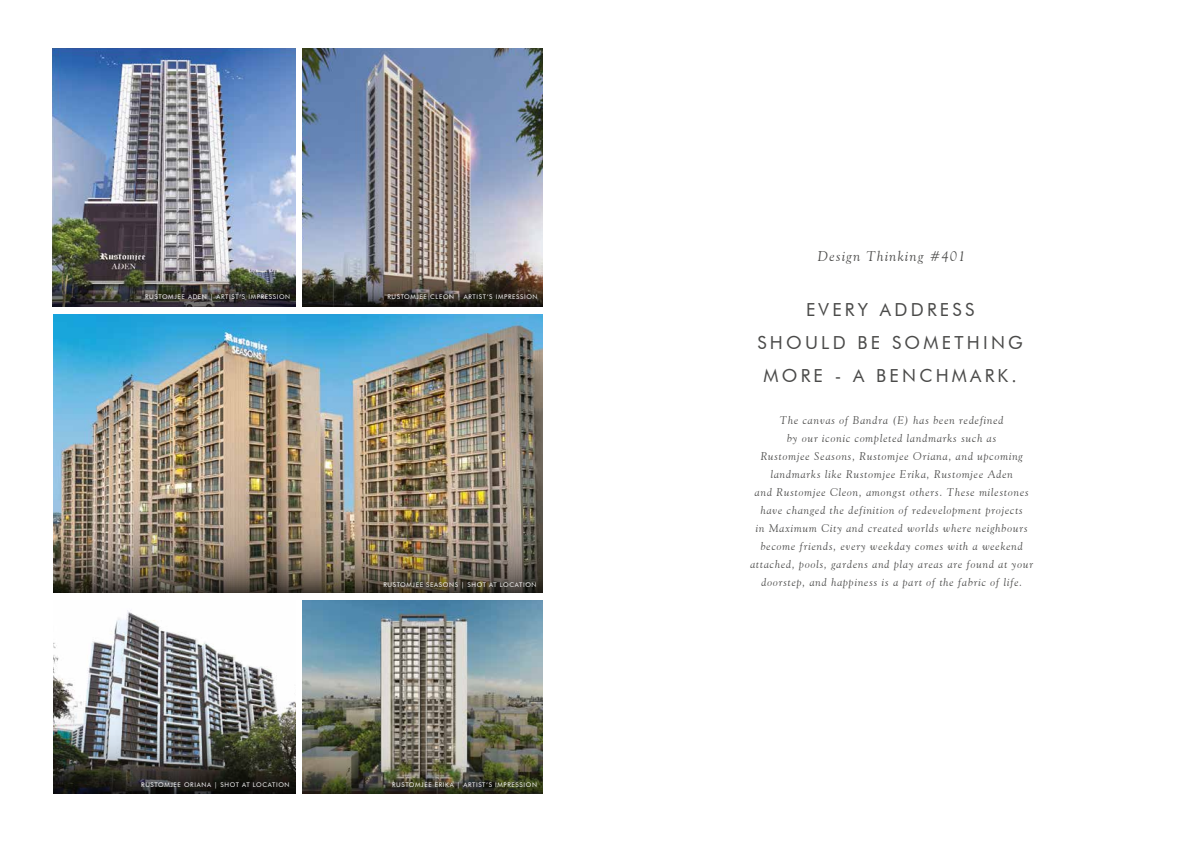
<style>
.page{position:relative;width:1191px;height:842px;background:#fff}
.page>*{position:absolute;margin:0;border:0;box-sizing:border-box;transform-origin:0 0}
.t1{font:18px/33px "Futura BT";letter-spacing:.18em;color:#4a4a49;text-align:center}
.t2{font:italic 14px "Goudy Old Style BT";letter-spacing:.1em;color:#4a4a49}
.t3{font:italic 11px/18px "Goudy Old Style BT";letter-spacing:.08em;color:#4a4a49;text-align:center}
.t4{font:6.4px "Futura BT";letter-spacing:.1em;color:#fff}
</style>
<div class="page">
<img style="left:52px;top:48px;width:244px;height:213px">
<img style="left:52px;top:261px;width:244px;height:46px">
<img style="left:303px;top:48px;width:240px;height:214px">
<img style="left:303px;top:262px;width:240px;height:45px">
<img style="left:53px;top:610px;width:223px;height:91px">
<img style="left:53px;top:701px;width:243px;height:93px">
<img style="left:53px;top:314px;width:490px;height:181px">
<img style="left:53px;top:495px;width:490px;height:98px">
<img style="left:303px;top:600px;width:240px;height:147px">
<img style="left:303px;top:747px;width:240px;height:47px">
<p class="t4" style="left:145px;top:293px;width:146px">RUSTOMJEE ADEN | ARTIST’S IMPRESSION</p>
<p class="t4" style="left:387px;top:293px;width:152px">RUSTOMJEE CLEON | ARTIST’S IMPRESSION</p>
<p class="t4" style="left:141px;top:780px;width:150px">RUSTOMJEE ORIANA | SHOT AT LOCATION</p>
<p class="t4" style="left:383px;top:581px;width:155px">RUSTOMJEE SEASONS | SHOT AT LOCATION</p>
<p class="t4" style="left:392px;top:780px;width:146px">RUSTOMJEE ERIKA | ARTIST’S IMPRESSION</p>
<p class="t2" style="left:818px;top:247px;width:149px">Design Thinking #401</p>
<h1 class="t1" style="left:757px;top:293px;width:267px">EVERY ADDRESS<br>SHOULD BE SOMETHING<br>MORE - A BENCHMARK.</h1>
<p class="t3" style="left:750px;top:411px;width:284px">The canvas of Bandra (E) has been redefined<br>by our iconic completed landmarks such as<br>Rustomjee Seasons, Rustomjee Oriana, and upcoming landmarks like Rustomjee Erika, Rustomjee Aden<br>and Rustomjee Cleon, amongst others. These milestones have changed the definition of redevelopment projects<br>in Maximum City and created worlds where neighbours become friends, every weekday comes with a weekend attached, pools, gardens and play areas are found at your doorstep, and happiness is a part of the fabric of life.</p>
</div>
